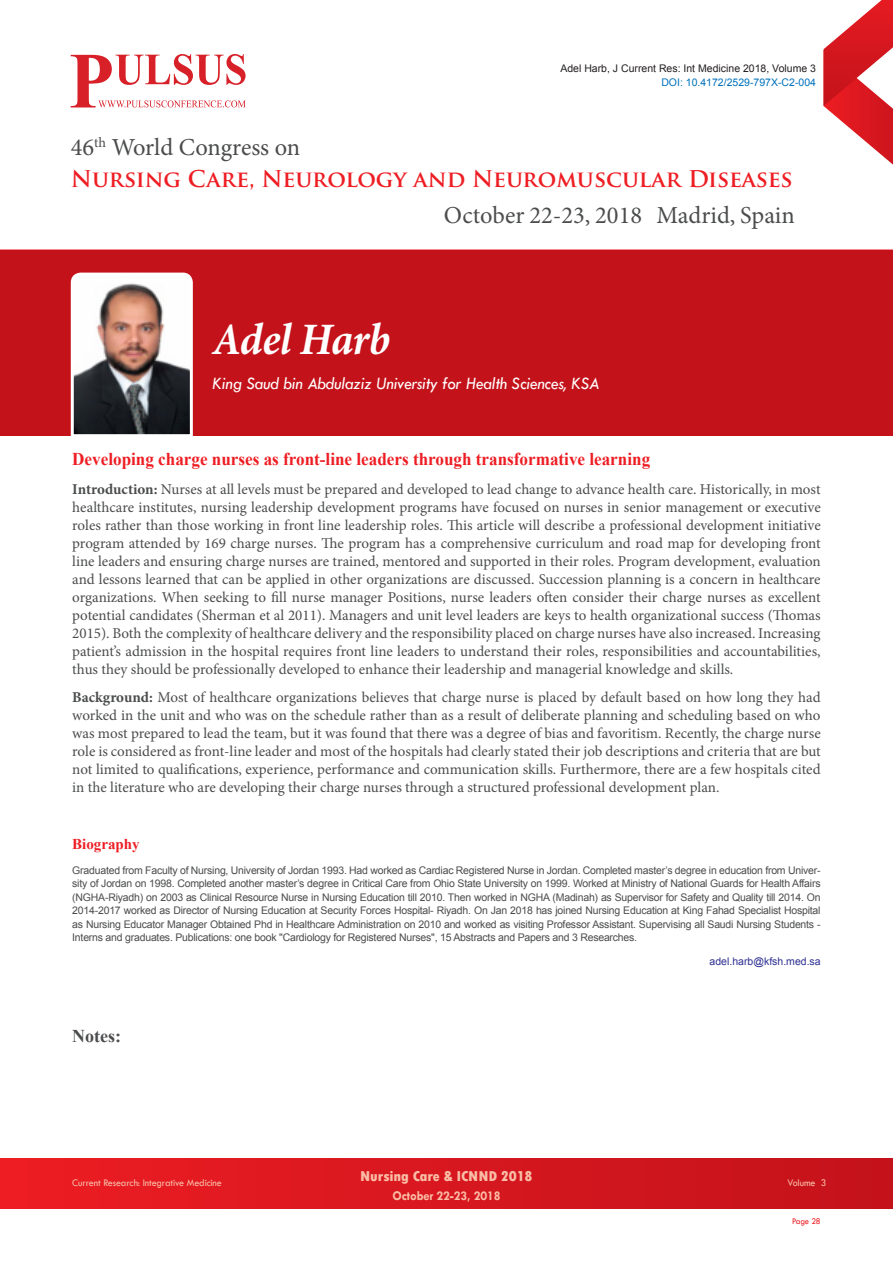
<style>
.page{position:relative;width:893px;height:1263px;background:#fff}
.page>*{position:absolute;margin:0;border:0;box-sizing:border-box;transform-origin:0 0}
.t1{font:italic 700 45px "Minion Pro";letter-spacing:-.02em;color:#fff;scale:.95 1}
.t2{font:24.45px "Minion Pro";color:#4b4c4d}
.t3{font:700 22.5px "Trajan Pro";letter-spacing:-.005em;color:#ee1d23}
.t4{font:700 18px "Times New Roman";color:#ee1d23;scale:.95 1}
.t5{font:italic 18px "Tw Cen";letter-spacing:-.01em;color:#fff;scale:.95 1}
.t6{font:700 18px "Times New Roman";color:#4b4c4d}
.Abstract{font:15px/18px "Minion Pro";color:#4b4c4d;text-align:justify}
.t7{font:800 condensed 15px "Tw Cen";letter-spacing:-.01em;color:#fabda6;scale:1.1 1}
.Bio_Heading{font:700 15px "Times New Roman";color:#ee1d23}
.t8{font:700 13.5px "Tw Cen";letter-spacing:-.01em;color:#fabda6;scale:.95 1}
.Biography{font:10.5px/13.5px "Arial";letter-spacing:-.02em;color:#4b4c4d;text-align:justify}
.t9{font:10.5px "Arial";color:#231f20}
.t10{font:10.5px "Tw Cen";letter-spacing:-.01em;color:#fabda6;scale:.95 1}
.t11{font:10.5px "Arial";color:#0072bc}
.Biography-2{font:10.5px "Arial";color:#2e3092}
.t12{font:9px "Tw Cen";letter-spacing:-.02em;color:#ee1d23;scale:.95 1}
.s1{font-weight:700}
</style>
<div class="page">
<div style="left:0;top:1159px;width:892px;height:49px;background:linear-gradient(to right,#ed1d23,#c3121b)"></div>
<svg style="left:71px;top:54px;width:175px;height:53px"></svg>
<svg style="left:824px;top:0;width:69px;height:165px"></svg>
<div style="left:0;top:250px;width:893px;height:186px;background:#c4121a"></div>
<svg style="left:70px;top:272px;width:123px;height:164px;background:#9a8d8b"></svg>
<h2 class="t2" style="left:71px;top:131px;width:231px">46<sup>th</sup> World Congress on</h2>
<p class="t9" style="left:560px;top:61px;width:257px">Adel Harb, J Current Res: Int Medicine 2018, Volume 3</p>
<p class="t11" style="left:661px;top:76px;width:156px">DOI: 10.4172/2529-797X-C2-004</p>
<h3 class="t3" style="left:71px;top:165px;width:723px">Nursing Care, Neurology and Neuromuscular Diseases</h3>
<h2 class="t2" style="left:444px;top:199px;width:352px">October 22-23, 2018 Madrid, Spain</h2>
<p class="t1" style="left:213px;top:307px;width:188px">Adel Harb</p>
<p class="t5" style="left:213px;top:372px;width:409px">King Saud bin Abdulaziz University for Health Sciences, KSA</p>
<p class="t4" style="left:72px;top:446px;width:610px">Developing charge nurses as front-line leaders through transformative learning</p>
<p class="Abstract" style="left:72px;top:480px;width:750px"><span class="s1">Introduction:</span> Nurses at all levels must be prepared and developed to lead change to advance health care. Historically, in most healthcare institutes, nursing leadership development programs have focused on nurses in senior management or executive roles rather than those working in front line leadership roles. This article will describe a professional development initiative program attended by 169 charge nurses. The program has a comprehensive curriculum and road map for developing front line leaders and ensuring charge nurses are trained, mentored and supported in their roles. Program development, evaluation and lessons learned that can be applied in other organizations are discussed. Succession planning is a concern in healthcare organizations. When seeking to fill nurse manager Positions, nurse leaders often consider their charge nurses as excellent potential candidates (Sherman et al 2011). Managers and unit level leaders are keys to health organizational success (Thomas 2015). Both the complexity of healthcare delivery and the responsibility placed on charge nurses have also increased. Increasing patient’s admission in the hospital requires front line leaders to understand their roles, responsibilities and accountabilities, thus they should be professionally developed to enhance their leadership and managerial knowledge and skills.</p>
<p class="Abstract" style="left:72px;top:688px;width:750px"><span class="s1">Background:</span> Most of healthcare organizations believes that charge nurse is placed by default based on how long they had worked in the unit and who was on the schedule rather than as a result of deliberate planning and scheduling based on who was most prepared to lead the team, but it was found that there was a degree of bias and favoritism. Recently, the charge nurse role is considered as front-line leader and most of the hospitals had clearly stated their job descriptions and criteria that are but not limited to qualifications, experience, performance and communication skills. Furthermore, there are a few hospitals cited in the literature who are developing their charge nurses through a structured professional development plan.</p>
<p class="Bio_Heading" style="left:72px;top:834px;width:69px">Biography</p>
<p class="Biography" style="left:72px;top:863px;width:750px">Graduated from Faculty of Nursing, University of Jordan 1993. Had worked as Cardiac Registered Nurse in Jordan. Completed master’s degree in education from Univer&shy;sity of Jordan on 1998. Completed another master’s degree in Critical Care from Ohio State University on 1999. Worked at Ministry of National Guards for Health Affairs (NGHA-Riyadh) on 2003 as Clinical Resource Nurse in Nursing Education till 2010. Then worked in NGHA (Madinah) as Supervisor for Safety and Quality till 2014. On 2014-2017 worked as Director of Nursing Education at Security Forces Hospital- Riyadh. On Jan 2018 has joined Nursing Education at King Fahad Specialist Hospital as Nursing Educator Manager Obtained Phd in Healthcare Administration on 2010 and worked as visiting Professor Assistant. Supervising all Saudi Nursing Students - Interns and graduates. Publications: one book "Cardiology for Registered Nurses", 15 Abstracts and Papers and 3 Researches.</p>
<p class="Biography-2" style="left:710px;top:955px;width:113px">adel.harb@kfsh.med.sa</p>
<p class="t6" style="left:72px;top:1024px;width:50px">Notes:</p>
<p class="t7" style="left:360px;top:1167px;width:158px">Nursing Care &amp; ICNND 2018</p>
<p class="t8" style="left:392px;top:1187px;width:115px">October 22-23, 2018</p>
<p class="t10" style="left:72px;top:1176px;width:159px">Current Research: Integrative Medicine</p>
<p class="t10" style="left:787px;top:1176px;width:42px">Volume 3</p>
<p class="t12" style="left:792px;top:1215px;width:32px">Page 28</p>
</div>
